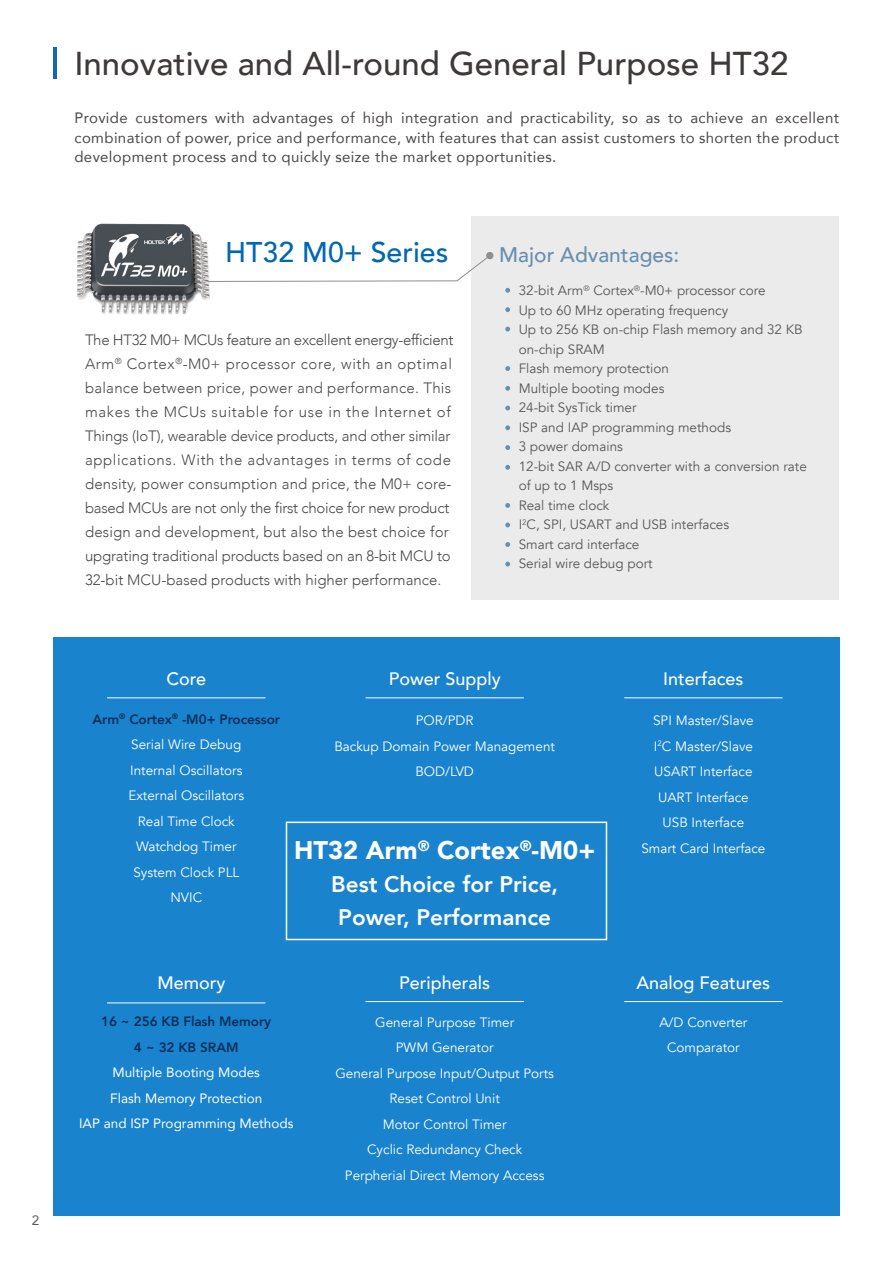
<style>
.page{position:relative;width:893px;height:1263px;background:#fff}
.page>*{position:absolute;margin:0;border:0;box-sizing:border-box;transform-origin:0 0}
.t1{font:500 33px "Avenir";color:#3e3a39}
.t2{font:500 28.5px "Avenir";color:#0068b2}
.t3{font:900 25.5px "Avenir";color:#fff}
.t4{font:800 22.5px/33px "Avenir";color:#fff;text-align:center}
.t5{font:500 21px "Avenir";color:#6890af}
.t6{font:500 18px "Avenir";color:#fff}
.t7{font:300 15px/24px "Avenir";letter-spacing:.01em;color:#4c4948}
.t8{font:15px/19.5px "Avenir";letter-spacing:.025em;color:#4c4948;text-align:justify}
.t9{font:13.5px/25.5px "Avenir";color:#fff;text-align:center}
.t10{font:13.5px/19.5px "Avenir";color:#595757}
.t11{font:13.5px/25.5px "Avenir";color:#fff;text-align:center}
.t12{font:800 13.5px/25.5px "Avenir";letter-spacing:-.005em;color:#082e5b;text-align:center}
.t13{font:13.5px "Avenir";color:#595757}
.s1{font-weight:800;color:#082e5b}
</style>
<div class="page">
<div style="left:472px;top:216px;width:367px;height:384px;background:#ebebeb"></div>
<svg style="left:505px;top:288px;width:5px;height:5px"></svg>
<svg style="left:505px;top:307px;width:5px;height:5px"></svg>
<svg style="left:505px;top:327px;width:5px;height:4px"></svg>
<svg style="left:505px;top:366px;width:5px;height:5px"></svg>
<svg style="left:505px;top:386px;width:5px;height:5px"></svg>
<svg style="left:505px;top:406px;width:5px;height:4px"></svg>
<svg style="left:505px;top:425px;width:5px;height:5px"></svg>
<svg style="left:505px;top:445px;width:5px;height:5px"></svg>
<svg style="left:505px;top:465px;width:5px;height:5px"></svg>
<svg style="left:505px;top:503px;width:5px;height:5px"></svg>
<svg style="left:505px;top:522px;width:5px;height:5px"></svg>
<svg style="left:505px;top:542px;width:5px;height:5px"></svg>
<svg style="left:505px;top:562px;width:5px;height:4px"></svg>
<div style="left:53px;top:637px;width:786px;height:578px;background:#1a83ce"></div>
<svg style="left:210px;top:251px;width:284px;height:31px"></svg>
<hr style="left:53px;top:47px;width:4px;height:31px;background:#1368b0">
<hr style="left:107px;top:1002px;width:158px;height:1px;background:#fff">
<img style="left:77px;top:223px;width:133px;height:92px">
<hr style="left:107px;top:697px;width:158px;height:1px;background:#fff">
<hr style="left:366px;top:697px;width:158px;height:1px;background:#fff">
<hr style="left:366px;top:1001px;width:158px;height:1px;background:#fff">
<hr style="left:624px;top:1001px;width:159px;height:1px;background:#fff">
<hr style="left:624px;top:697px;width:159px;height:1px;background:#fff">
<div style="left:286px;top:821px;width:321px;height:119px;border:2px solid #fff"></div>
<p class="t13" style="left:32px;top:1209px;width:9px">2</p>
<h1 class="t1" style="left:74px;top:35px;width:716px">Innovative and All-round General Purpose HT32</h1>
<p class="t8" style="left:74px;top:108px;width:766px">Provide customers with advantages of high integration and practicability, so as to achieve an excellent combination of power, price and performance, with features that can assist customers to shorten the product development process and to quickly seize the market opportunities.</p>
<h2 class="t2" style="left:225px;top:227px;width:225px">HT32 M0+ Series</h2>
<p class="t7" style="left:85px;top:328px;width:370px">The HT32 M0+ MCUs feature an excellent energy-efficient Arm<sup>®</sup> Cortex<sup>®</sup>-M0+ processor core, with an optimal balance between price, power and performance. This makes the MCUs suitable for use in the Internet of Things (IoT), wearable device products, and other similar applications. With the advantages in terms of code density, power consumption and price, the M0+ core&shy;based MCUs are not only the first choice for new product design and development, but also the best choice for upgrating traditional products based on an 8-bit MCU to 32-bit MCU-based products with higher performance.</p>
<h3 class="t5" style="left:499px;top:237px;width:182px">Major Advantages:</h3>
<p class="t10" style="left:519px;top:281px;width:290px">32-bit Arm<sup>®</sup> Cortex<sup>®</sup>-M0+ processor core<br>Up to 60 MHz operating frequency<br>Up to 256 KB on-chip Flash memory and 32 KB on-chip SRAM<br>Flash memory protection<br>Multiple booting modes<br>24-bit SysTick timer<br>ISP and IAP programming methods<br>3 power domains<br>12-bit SAR A/D converter with a conversion rate of up to 1 Msps<br>Real time clock<br>I<sup>2</sup>C, SPI, USART and USB interfaces<br>Smart card interface<br>Serial wire debug port</p>
<p class="t6" style="left:166px;top:663px;width:41px">Core</p>
<p class="t9" style="left:92px;top:706px;width:189px"><span class="s1">Arm</span><sup>®</sup> <span class="s1">Cortex</span><sup>®</sup> <span class="s1">-M0+ Processor<br></span>Serial Wire Debug<br>Internal Oscillators<br>External Oscillators<br>Real Time Clock<br>Watchdog Timer<br>System Clock PLL<br>NVIC</p>
<p class="t6" style="left:389px;top:663px;width:114px">Power Supply</p>
<p class="t6" style="left:663px;top:663px;width:82px">Interfaces</p>
<p class="t9" style="left:641px;top:708px;width:126px">SPI Master/Slave<br>I<sup>2</sup>C Master/Slave<br>USART Interface<br>UART Interface<br>USB Interface<br>Smart Card Interface</p>
<p class="t9" style="left:334px;top:708px;width:222px">POR/PDR<br>Backup Domain Power Management<br>BOD/LVD</p>
<h3 class="t3" style="left:294px;top:828px;width:303px">HT32 Arm<sup>®</sup> Cortex<sup>®</sup>-M0+</h3>
<h3 class="t4" style="left:331px;top:868px;width:229px">Best Choice for Price,<br>Power, Performance</h3>
<p class="t6" style="left:158px;top:967px;width:70px">Memory</p>
<p class="t12" style="left:101px;top:1009px;width:172px">16 ~ 256 KB Flash Memory<br>4 ~ 32 KB SRAM</p>
<p class="t11" style="left:79px;top:1059px;width:216px">Multiple Booting Modes<br>Flash Memory Protection<br>IAP and ISP Programming Methods</p>
<p class="t6" style="left:399px;top:967px;width:92px">Peripherals</p>
<p class="t9" style="left:335px;top:1009px;width:220px">General Purpose Timer<br>PWM Generator<br>General Purpose Input/Output Ports<br>Reset Control Unit<br>Motor Control Timer<br>Cyclic Redundancy Check<br>Perpherial Direct Memory Access</p>
<p class="t6" style="left:636px;top:967px;width:135px">Analog Features</p>
<p class="t9" style="left:659px;top:1009px;width:89px">A/D Converter<br>Comparator</p>
</div>
